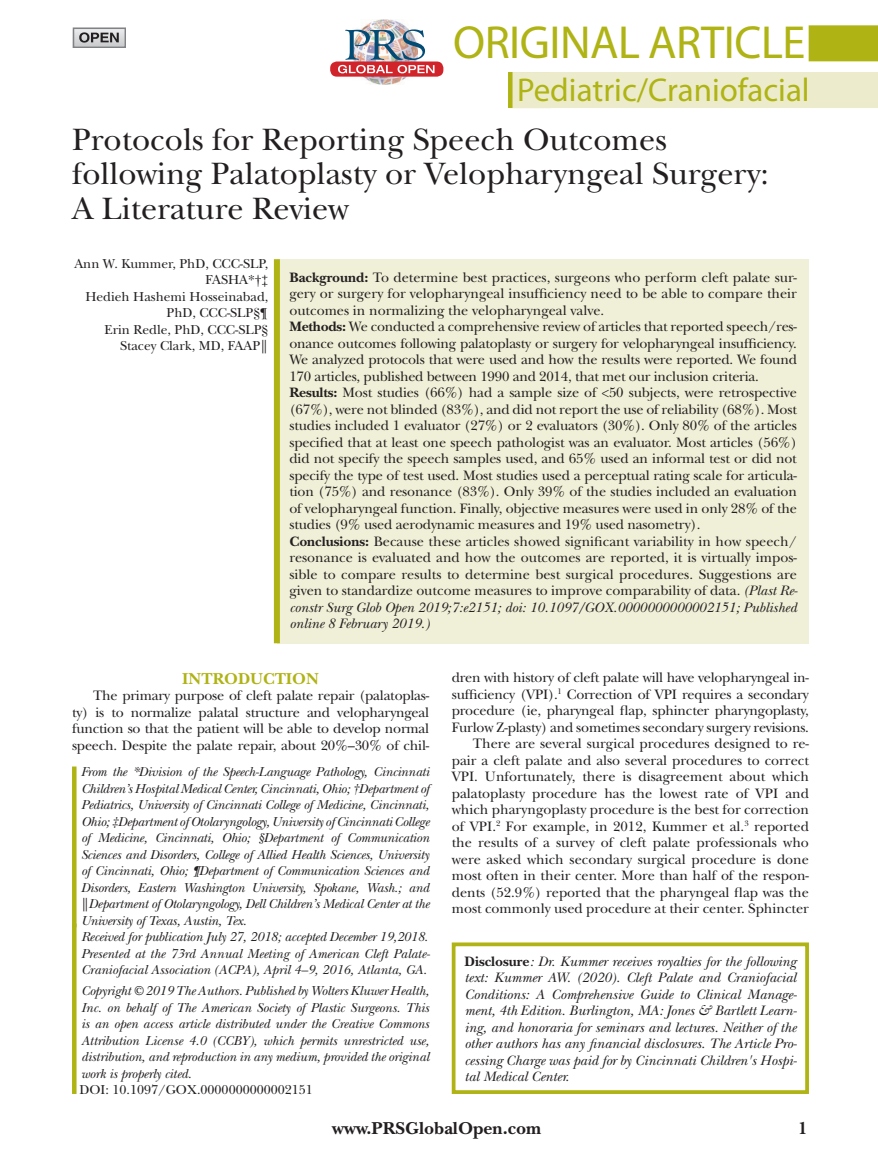
<style>
.page{position:relative;width:878px;height:1175px;background:#fff}
.page>*{position:absolute;margin:0;border:0;box-sizing:border-box;transform-origin:0 0}
.t1{font:46.5px "Myriad Pro";letter-spacing:-.01em;color:#afb314}
.t2{font:33px "Myriad Pro";color:#afb314}
.t3{font:32.25px/34.5px "New Baskerville";color:#231f20}
.t4{font:700 18px "New Baskerville";color:#231f20}
.t5{font:700 16.5px "New Baskerville";color:#afb314}
.t6{font:14.25px/16.5px "New Baskerville";letter-spacing:-.01em;color:#231f20;text-align:justify}
.t7{font:italic 14.25px/16.5px "New Baskerville";color:#231f20;text-align:justify}
.t8{font:italic 13.5px/16.5px "New Baskerville";letter-spacing:-.015em;color:#231f20;text-align:justify}
.t9{font:13.5px/16.5px "New Baskerville";color:#231f20;text-align:right}
.s1{font-family:"Courier"}
.s2{font-weight:700}
.s3{font-style:italic}
.s4{font-family:"Courier";font-style:normal}
.s5{font-weight:700;font-style:normal}
</style>
<div class="page">
<div style="left:73px;top:28px;width:52px;height:20px;border:2px solid #808285"></div>
<svg style="left:79px;top:32px;width:40px;height:11px"></svg>
<img style="left:361px;top:20px;width:48px;height:64px">
<div style="left:330px;top:61px;width:113px;height:16px;background:#d1232a;border-radius:7px"></div>
<img style="left:338px;top:29px;width:96px;height:44px">
<hr style="left:72px;top:766px;width:4px;height:161px;background:#afb314">
<div style="left:277px;top:259px;width:531px;height:384px;background:#eff0d7"></div>
<div style="left:274px;top:259px;width:6px;height:384px;background:#afb314"></div>
<div style="left:452px;top:942px;width:356px;height:152px;border:4px solid #afb314"></div>
<div style="left:508px;top:72px;width:42px;height:36px;background:#afb314"></div>
<div style="left:512px;top:72px;width:366px;height:36px;background:#ececcc"></div>
<hr style="left:72px;top:923px;width:4px;height:171px;background:#afb314">
<div style="left:808px;top:25px;width:70px;height:36px;background:#afb314"></div>
<h1 class="t1" style="left:453px;top:14px;width:354px">Original Article</h1>
<h2 class="t2" style="left:517px;top:69px;width:294px">Pediatric/Craniofacial</h2>
<h3 class="t3" style="left:72px;top:122px;width:698px">Protocols for Reporting Speech Outcomes following Palatoplasty or Velopharyngeal Surgery:<br>A Literature Review</h3>
<p class="t9" style="left:74px;top:255px;width:195px">Ann W. Kummer, PhD, CCC-SLP,<br>FASHA*†‡<br>Hedieh Hashemi Hosseinabad,<br>PhD, CCC-SLP§¶<br>Erin Redle, PhD, CCC-SLP§<br>Stacey Clark, MD, FAAP<span class="s1">║</span></p>
<p class="t6" style="left:289px;top:269px;width:509px;text-align:left"><span class="s2">Background:</span> To determine best practices, surgeons who perform cleft palate sur&shy;gery or surgery for velopharyngeal insufficiency need to be able to compare their outcomes in normalizing the velopharyngeal valve.<br><span class="s2">Methods:</span> We conducted a comprehensive review of articles that reported speech/res&shy;onance outcomes following palatoplasty or surgery for velopharyngeal insufficiency.<br>We analyzed protocols that were used and how the results were reported. We found 170 articles, published between 1990 and 2014, that met our inclusion criteria.<br><span class="s2">Results:</span> Most studies (66%) had a sample size of &lt;50 subjects, were retrospective (67%), were not blinded (83%), and did not report the use of reliability (68%). Most studies included 1 evaluator (27%) or 2 evaluators (30%). Only 80% of the articles specified that at least one speech pathologist was an evaluator. Most articles (56%) did not specify the speech samples used, and 65% used an informal test or did not specify the type of test used. Most studies used a perceptual rating scale for articula&shy;tion (75%) and resonance (83%). Only 39% of the studies included an evaluation of velopharyngeal function. Finally, objective measures were used in only 28% of the studies (9% used aerodynamic measures and 19% used nasometry).<br><span class="s2">Conclusions:</span> Because these articles showed significant variability in how speech/ resonance is evaluated and how the outcomes are reported, it is virtually impos&shy;sible to compare results to determine best surgical procedures. Suggestions are given to standardize outcome measures to improve comparability of data. <span class="s3">(Plast Re&shy;constr Surg Glob Open 2019;7:e2151; doi: 10.1097/GOX.0000000000002151; Published online 8 February 2019.)</span></p>
<p class="t5" style="left:182px;top:669px;width:138px">INTRODUCTION</p>
<p class="t6" style="left:72px;top:687px;width:359px;text-indent:21px">The primary purpose of cleft palate repair (palatoplas&shy;ty) is to normalize palatal structure and velopharyngeal function so that the patient will be able to develop normal speech. Despite the palate repair, about 20%–30% of chil-</p>
<p class="t8" style="left:81px;top:763px;width:350px;text-align:left">From the *Division of the Speech-Language Pathology, Cincinnati Children’s Hospital Medical Center, Cincinnati, Ohio; †Department of Pediatrics, University of Cincinnati College of Medicine, Cincinnati, Ohio; ‡Department of Otolaryngology, University of Cincinnati College of Medicine, Cincinnati, Ohio; §Department of Communication Sciences and Disorders, College of Allied Health Sciences, University of Cincinnati, Ohio; ¶Department of Communication Sciences and Disorders, Eastern Washington University, Spokane, Wash.; and <span class="s4">║</span>Department of Otolaryngology, Dell Children’s Medical Center at the University of Texas, Austin, Tex.<br>Received for publication July 27, 2018; accepted December 19,2018.<br>Presented at the 73rd Annual Meeting of American Cleft Palate-Craniofacial Association (ACPA), April 4–9, 2016, Atlanta, GA.</p>
<p class="t8" style="left:81px;top:982px;width:350px">Copyright © 2019 The Authors. Published by Wolters Kluwer Health, Inc. on behalf of The American Society of Plastic Surgeons. This is an open access article distributed under the Creative Commons Attribution License 4.0 (CCBY), which permits unrestricted use, distribution, and reproduction in any medium, provided the original work is properly cited.</p>
<p class="t9" style="left:80px;top:1081px;width:235px">DOI: 10.1097/GOX.0000000000002151</p>
<p class="t6" style="left:452px;top:669px;width:359px;text-align:right">dren with history of cleft palate will have velopharyngeal in&shy;sufficiency (VPI).<sup>1</sup> Correction of VPI requires a secondary procedure (ie, pharyngeal flap, sphincter pharyngoplasty, Furlow Z-plasty) and sometimes secondary surgery revisions.<br>There are several surgical procedures designed to re&shy;pair a cleft palate and also several procedures to correct VPI. Unfortunately, there is disagreement about which palatoplasty procedure has the lowest rate of VPI and which pharyngoplasty procedure is the best for correction of VPI.<sup>2</sup> For example, in 2012, Kummer et al.<sup>3</sup> reported the results of a survey of cleft palate professionals who were asked which secondary surgical procedure is done most often in their center. More than half of the respon&shy;dents (52.9%) reported that the pharyngeal flap was the most commonly used procedure at their center. Sphincter</p>
<p class="t7" style="left:464px;top:952px;width:333px"><span class="s5">Disclosure</span>: Dr. Kummer receives royalties for the following text: Kummer AW. (2020). Cleft Palate and Craniofacial Conditions: A Comprehensive Guide to Clinical Manage&shy;ment, 4th Edition. Burlington, MA: Jones &amp; Bartlett Learn&shy;ing, and honoraria for seminars and lectures. Neither of the other authors has any financial disclosures. The Article Pro&shy;cessing Charge was paid for by Cincinnati Children's Hospi&shy;tal Medical Center.</p>
<p class="t4" style="left:332px;top:1118px;width:210px">www.PRSGlobalOpen.com</p>
<p class="t4" style="left:798px;top:1118px;width:11px">1</p>
</div>
